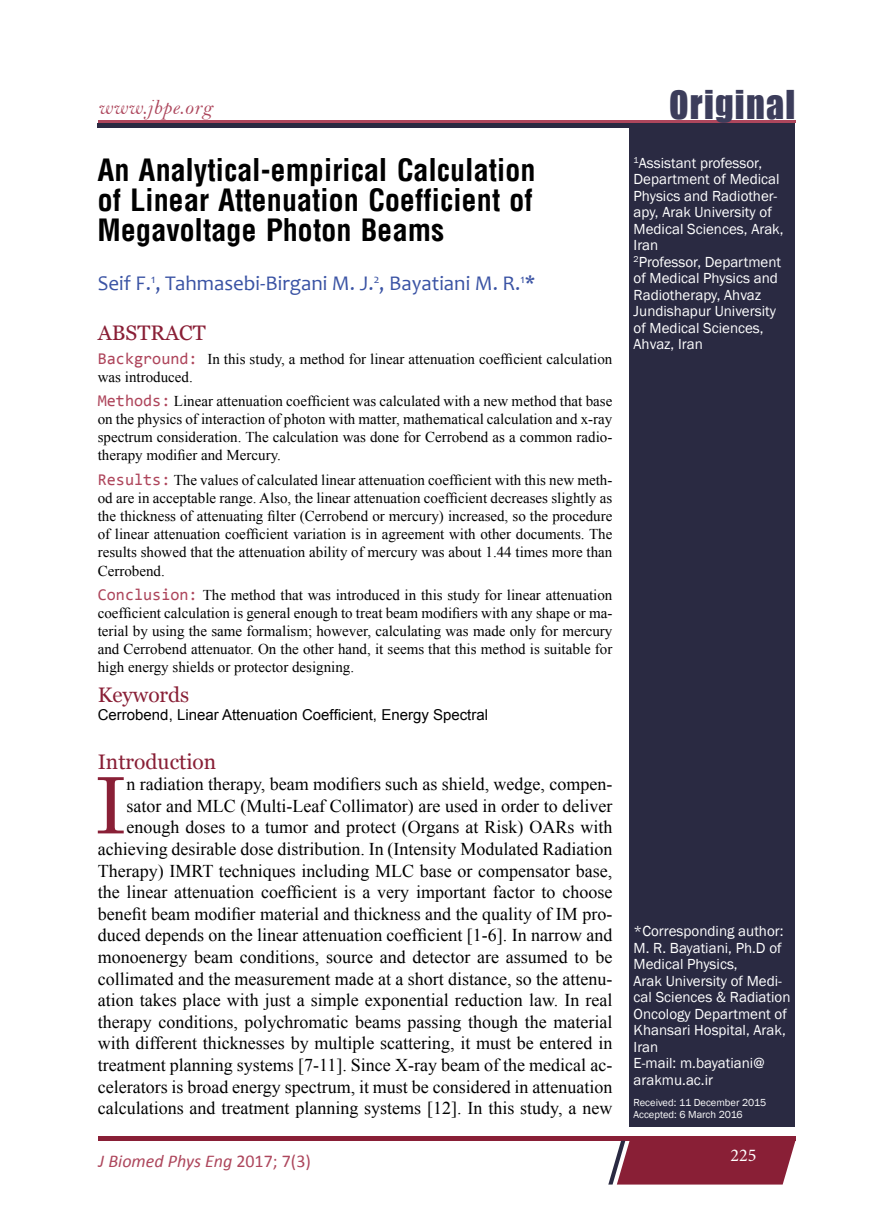
<style>
.page{position:relative;width:893px;height:1212px;background:#fff}
.page>*{position:absolute;margin:0;border:0;box-sizing:border-box;transform-origin:0 0}
.t1{font:77.85px "Century Schoolbook";color:#891f36}
.t2{font:40.5px "Billboard";letter-spacing:.03em;color:#3c3d5b}
.t3{font:700 30px/30px "Arena Condensed";color:#000;text-align:justify}
.t4{font:21px "Candara";color:#3a53a4}
.t5{font:21px "Georgia";color:#891f36}
.t6{font:21px "Bell MT Italic";letter-spacing:.03em;color:#ad465c}
.t7{font:18px/21.6px "Times New Roman";color:#000;text-align:right}
.t8{font:italic 18px "Calibri";color:#ad465c}
.t9{font:18px "Minion Pro";color:#fff}
.t10{font:15px/18px "Times New Roman";color:#000;text-align:justify}
.t11{font:15px/16.5px "Franklin Gothic";color:#fff}
.t12{font:15px "Arial";color:#000}
.t13{font:10.5px/12px "Franklin Gothic";color:#fff}
.s1{font-family:"Consolas";font-size:16.5px;color:#ae455b}
.s2{font-family:"Consolas";font-size:16.5px;color:#ad465c}
.s3{font-style:normal}
</style>
<div class="page">
<div style="left:98px;top:1136px;width:697px;height:5px;background:#891f36"></div>
<svg style="left:608px;top:1141px;width:187px;height:43px;background:#913348"></svg>
<hr style="left:98px;top:120px;width:698px;height:2px;background:#ad465c">
<div style="left:629px;top:126px;width:166px;height:1001px;background:#2a2a42"></div>
<div style="left:98px;top:123px;width:697px;height:5px;background:#2a2a42"></div>
<h3 class="t6" style="left:98px;top:94px;width:116px">www.jbpe.org</h3>
<h3 class="t3" style="left:98px;top:155px;width:439px">An Analytical-empirical Calculation of Linear Attenuation Coefficient of Megavoltage Photon Beams</h3>
<h3 class="t4" style="left:98px;top:269px;width:439px">Seif F.<sup>1</sup>, Tahmasebi-Birgani M. J.<sup>2</sup>, Bayatiani M. R.<sup>1</sup>*</h3>
<h3 class="t5" style="left:98px;top:320px;width:109px">ABSTRACT</h3>
<p class="t10" style="left:98px;top:350px;width:516px"><span class="s1">Background:</span> In this study, a method for linear attenuation coefficient calculation was introduced.</p>
<p class="t10" style="left:98px;top:392px;width:516px"><span class="s1">Methods:</span> Linear attenuation coefficient was calculated with a new method that base on the physics of interaction of photon with matter, mathematical calculation and x-ray spectrum consideration. The calculation was done for Cerrobend as a common radio&shy;therapy modifier and Mercury.</p>
<p class="t10" style="left:98px;top:470px;width:516px"><span class="s1">Results:</span> The values of calculated linear attenuation coefficient with this new meth&shy;od are in acceptable range. Also, the linear attenuation coefficient decreases slightly as the thickness of attenuating filter (Cerrobend or mercury) increased, so the procedure of linear attenuation coefficient variation is in agreement with other documents. The results showed that the attenuation ability of mercury was about 1.44 times more than</p>
<p class="t10" style="left:98px;top:559px;width:516px;line-height:24px">Cerrobend.<br><span class="s2">Conclusion:</span> The method that was introduced in this study for linear attenuation</p>
<p class="t10" style="left:98px;top:604px;width:516px">coefficient calculation is general enough to treat beam modifiers with any shape or ma&shy;terial by using the same formalism; however, calculating was made only for mercury and Cerrobend attenuator. On the other hand, it seems that this method is suitable for high energy shields or protector designing.</p>
<h3 class="t5" style="left:98px;top:682px;width:93px">Keywords</h3>
<p class="t12" style="left:98px;top:705px;width:392px">Cerrobend, Linear Attenuation Coefficient, Energy Spectral</p>
<h3 class="t5" style="left:98px;top:749px;width:120px">Introduction</h3>
<h1 class="t1" style="left:95px;top:757px;width:33px">I</h1>
<p class="t7" style="left:98px;top:773px;width:516px">n radiation therapy, beam modifiers such as shield, wedge, compen&shy;sator and MLC (Multi-Leaf Collimator) are used in order to deliver enough doses to a tumor and protect (Organs at Risk) OARs with achieving desirable dose distribution. In (Intensity Modulated Radiation Therapy) IMRT techniques including MLC base or compensator base, the linear attenuation coefficient is a very important factor to choose benefit beam modifier material and thickness and the quality of IM pro&shy;duced depends on the linear attenuation coefficient [1-6]. In narrow and monoenergy beam conditions, source and detector are assumed to be collimated and the measurement made at a short distance, so the attenu&shy;ation takes place with just a simple exponential reduction law. In real therapy conditions, polychromatic beams passing though the material with different thicknesses by multiple scattering, it must be entered in treatment planning systems [7-11]. Since X-ray beam of the medical ac&shy;celerators is broad energy spectrum, it must be considered in attenuation calculations and treatment planning systems [12]. In this study, a new</p>
<p class="t8" style="left:99px;top:1148px;width:214px">J Biomed Phys Eng <span class="s3">2017; 7(3)</span></p>
<h2 class="t2" style="left:669px;top:83px;width:128px">Original</h2>
<p class="t11" style="left:634px;top:155px;width:152px"><sup>1</sup>Assistant professor,<br>Department of Medical<br>Physics and Radiother&shy;apy, Arak University of<br>Medical Sciences, Arak,<br>Iran<br><sup>2</sup>Professor, Department of Medical Physics and<br>Radiotherapy, Ahvaz<br>Jundishapur University of Medical Sciences,<br>Ahvaz, Iran</p>
<p class="t11" style="left:634px;top:923px;width:158px">*Corresponding author:<br>M. R. Bayatiani, Ph.D of<br>Medical Physics,<br>Arak University of Medi&shy;cal Sciences &amp; Radiation<br>Oncology Department of<br>Khansari Hospital, Arak,<br>Iran<br>E-mail: m.bayatiani@ arakmu.ac.ir</p>
<p class="t13" style="left:634px;top:1096px;width:134px">Received: 11 December 2015<br>Accepted: 6 March 2016</p>
<p class="t9" style="left:730px;top:1143px;width:27px">225</p>
</div>
